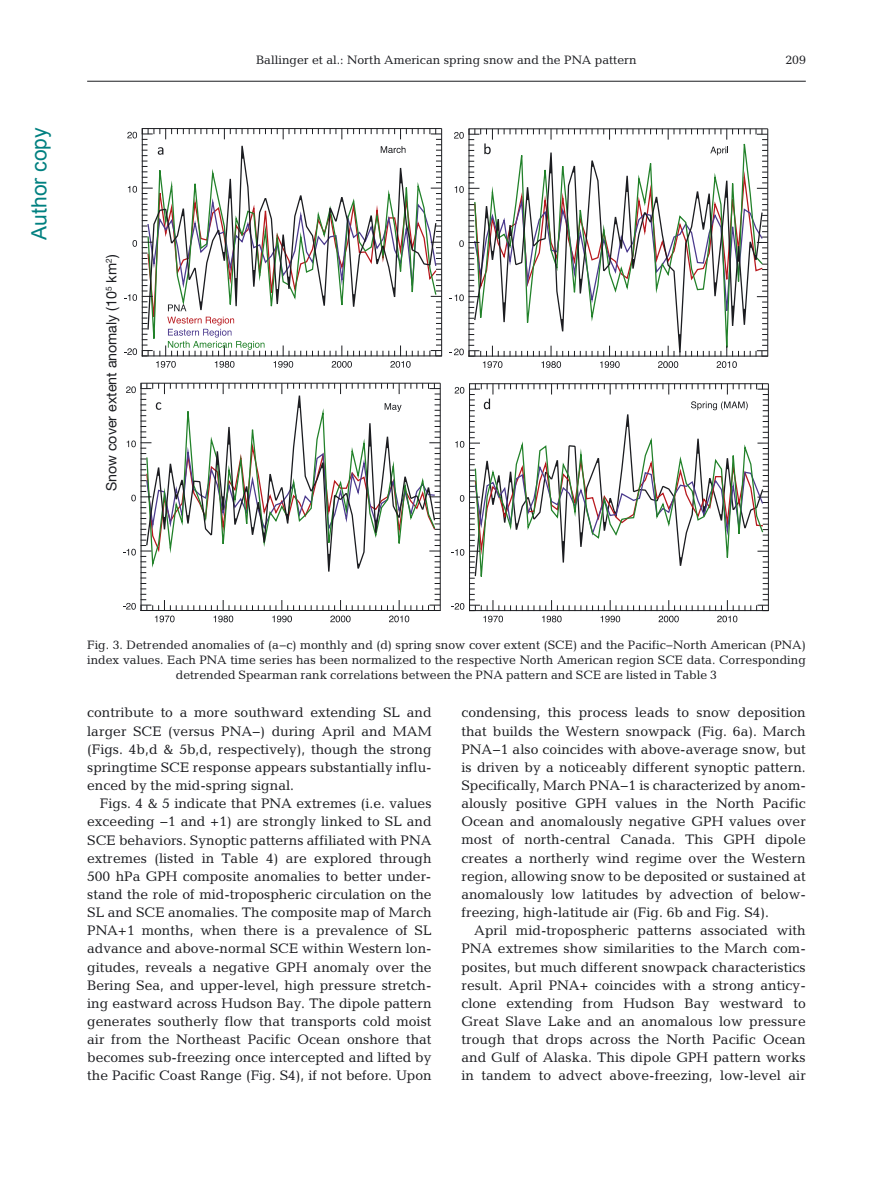
<style>
.page{position:relative;width:893px;height:1178px;background:#fff}
.page>*{position:absolute;margin:0;border:0;box-sizing:border-box;transform-origin:0 0}
.t1{font:21px "Arial";color:#008080}
.t2{font:14.25px "Helvetica Neue";color:#1b1c20}
.t3{font:13.95px/18.1px "Candida";color:#1b1c20;text-align:justify}
.t4{font:12.3px/14.7px "Candida";color:#1b1c20;text-align:center}
.s1{font-style:inherit}
</style>
<div class="page">
<hr style="left:87px;top:81px;width:719px;height:1px;background:#1b1c20">
<hr style="left:142px;top:128px;width:300px;height:1px;background:#1b1c20">
<hr style="left:469px;top:128px;width:299px;height:1px;background:#1b1c20">
<hr style="left:440px;top:383px;width:1px;height:228px;background:#1b1c20">
<hr style="left:469px;top:383px;width:299px;height:1px;background:#1b1c20">
<hr style="left:768px;top:384px;width:1px;height:227px;background:#1b1c20">
<svg style="left:450px;top:129px;width:318px;height:239px"></svg>
<svg style="left:123px;top:383px;width:317px;height:239px"></svg>
<svg style="left:451px;top:384px;width:317px;height:238px"></svg>
<svg style="left:124px;top:129px;width:318px;height:239px"></svg>
<h1 class="t1" style="left:25px;top:240px;width:114px;rotate:-90deg">Author copy</h1>
<p class="t2" style="left:106px;top:491px;width:238px;rotate:-90deg">Snow cover extent anomaly (<span class="s1">10</span><sup>5</sup> <span class="s1">km</span><sup>2</sup>)</p>
<p class="t4" style="left:256px;top:53px;width:382px">Ballinger et al.: North American spring snow and the PNA pattern</p>
<p class="t4" style="left:785px;top:53px;width:22px">209</p>
<p class="t4" style="left:87px;top:639px;width:720px">Fig. 3. Detrended anomalies of (a−c) monthly and (d) spring snow cover extent (SCE) and the Pacific−North American (PNA) index values. Each PNA time series has been normalized to the respective North American region SCE data. Corresponding detrended Spearman rank correlations between the PNA pattern and SCE are listed in Table 3</p>
<p class="t3" style="left:87px;top:705px;width:346px">contribute to a more southward extending SL and larger SCE (versus PNA−) during April and MAM (Figs. 4b,d &amp; 5b,d, respectively), though the strong springtime SCE response appears substantially influ&shy;enced by the mid-spring signal.</p>
<p class="t3" style="left:87px;top:796px;width:346px;text-indent:13px">Figs. 4 &amp; 5 indicate that PNA extremes (i.e. values exceeding −1 and +1) are strongly linked to SL and SCE behaviors. Synoptic patterns affiliated with PNA extremes (listed in Table 4) are explored through 500 hPa GPH composite anomalies to better under&shy;stand the role of mid-tropospheric circulation on the SL and SCE anomalies. The composite map of March PNA+1 months, when there is a prevalence of SL advance and above-normal SCE within Western lon&shy;gitudes, reveals a negative GPH anomaly over the Bering Sea, and upper-level, high pressure stretch&shy;ing eastward across Hudson Bay. The dipole pattern generates southerly flow that transports cold moist air from the Northeast Pacific Ocean onshore that becomes sub-freezing once intercepted and lifted by the Pacific Coast Range (Fig. S4), if not before. Upon</p>
<p class="t3" style="left:461px;top:705px;width:346px">condensing, this process leads to snow deposition that builds the Western snowpack (Fig. 6a). March PNA−1 also coincides with above-average snow, but is driven by a noticeably different synoptic pattern.<br>Specifically, March PNA−1 is characterized by anom&shy;alously positive GPH values in the North Pacific Ocean and anomalously negative GPH values over most of north-central Canada. This GPH dipole creates a northerly wind regime over the Western region, allowing snow to be deposited or sustained at anomalously low latitudes by advection of below&shy;freezing, high-latitude air (Fig. 6b and Fig. S4).</p>
<p class="t3" style="left:461px;top:923px;width:346px;text-indent:13px">April mid-tropospheric patterns associated with PNA extremes show similarities to the March com&shy;posites, but much different snowpack characteristics result. April PNA+ coincides with a strong anticy&shy;clone extending from Hudson Bay westward to Great Slave Lake and an anomalous low pressure trough that drops across the North Pacific Ocean and Gulf of Alaska. This dipole GPH pattern works in tandem to advect above-freezing, low-level air</p>
</div>
